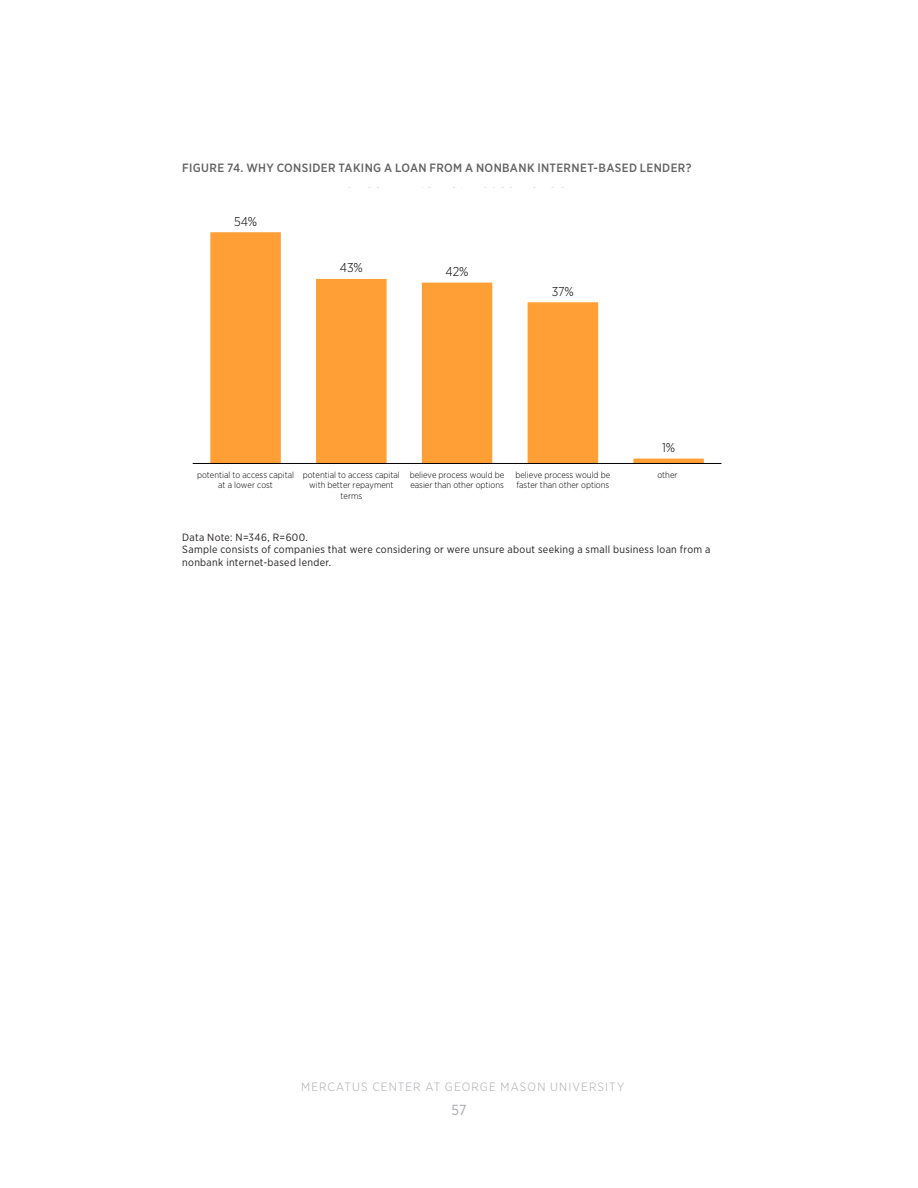
<style>
.page{position:relative;width:918px;height:1188px;background:#fff}
.page>*{position:absolute;margin:0;border:0;box-sizing:border-box;transform-origin:0 0}
.t1{font:300 17.7px "Gotham Narrow";color:#000}
.t2{font:14.55px "Gotham Narrow";color:#a8a9ad}
.t3{font:300 12.9px "Gotham Narrow";color:#000}
.t4{font:500 12px "Gotham Narrow";letter-spacing:.03em;color:#636366}
.t5{font:300 12px "Gotham Narrow";letter-spacing:.09em;color:#a8a9ad}
.t6{font:10.5px/12.6px "Gotham Narrow";letter-spacing:.03em;color:#231f20}
.t7{font:300 8.85px/10.6px "Gotham Narrow";color:#000;text-align:center}
</style>
<div class="page">
<svg style="left:210px;top:232px;width:494px;height:231px"></svg>
<hr style="left:193px;top:463px;width:528px;height:1px;background:#000">
<h1 class="t1" style="left:325px;top:149px;width:266px">Why Consider Taking a Loan from a</h1>
<h3 class="t4" style="left:182px;top:160px;width:511px">FIGURE 74. WHY CONSIDER TAKING A LOAN FROM A NONBANK INTERNET-BASED LENDER?</h3>
<h3 class="t3" style="left:234px;top:213px;width:25px">54%</h3>
<h3 class="t3" style="left:340px;top:260px;width:25px">43%</h3>
<h3 class="t3" style="left:446px;top:263px;width:25px">42%</h3>
<h3 class="t3" style="left:552px;top:283px;width:24px">37%</h3>
<h3 class="t3" style="left:662px;top:439px;width:15px">1%</h3>
<p class="t7" style="left:197px;top:469px;width:99px">potential to access capital at a lower cost</p>
<p class="t7" style="left:303px;top:469px;width:99px">potential to access capital with better repayment terms</p>
<p class="t7" style="left:410px;top:469px;width:96px;text-align:left">believe process would be easier than other options</p>
<p class="t7" style="left:516px;top:469px;width:96px;text-align:left">believe process would be faster than other options</p>
<p class="t7" style="left:658px;top:469px;width:22px">other</p>
<p class="t6" style="left:182px;top:530px;width:530px">Data Note: N=346, R=600.<br>Sample consists of companies that were considering or were unsure about seeking a small business loan from a nonbank internet-based lender.</p>
<h3 class="t5" style="left:301px;top:1079px;width:325px">MERCATUS CENTER AT GEORGE MASON UNIVERSITY</h3>
<h2 class="t2" style="left:451px;top:1101px;width:17px">57</h2>
</div>
